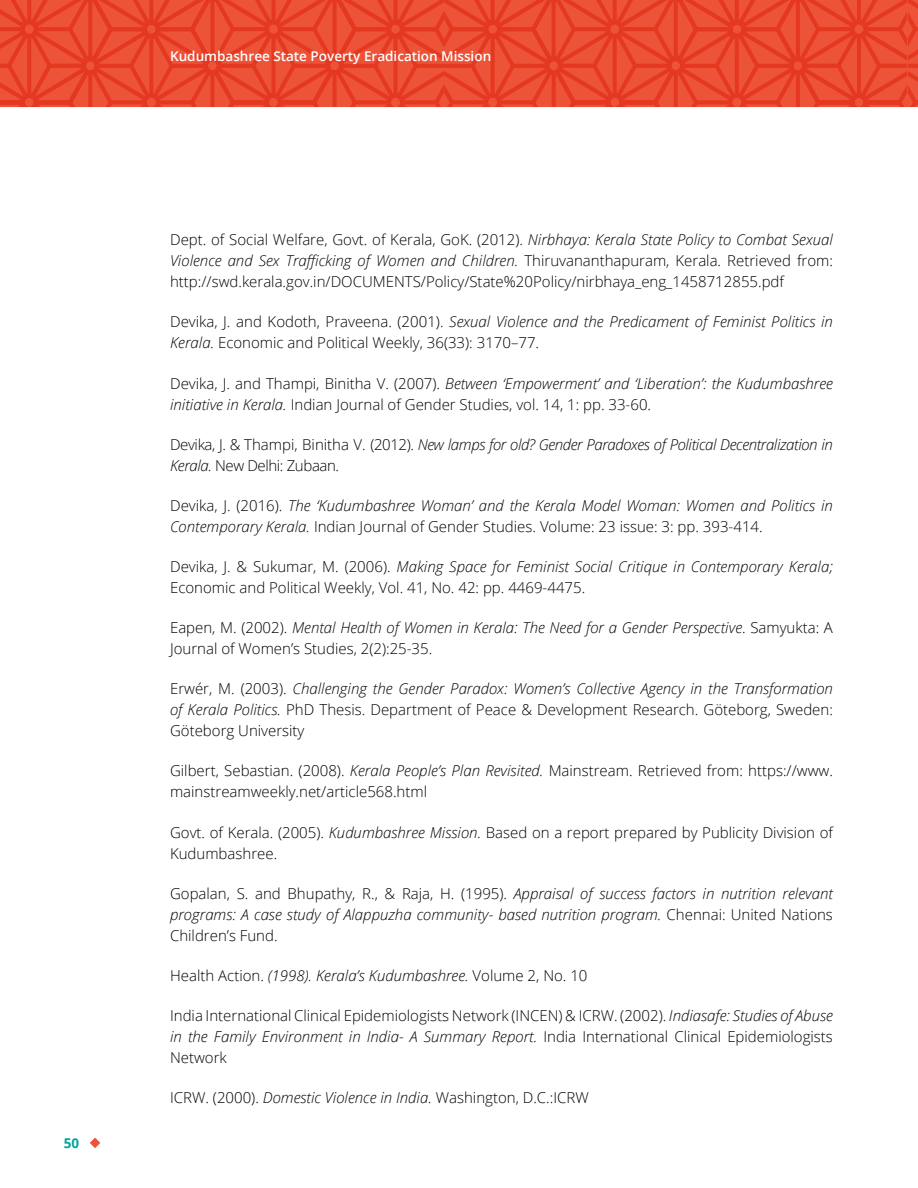
<style>
.page{position:relative;width:918px;height:1188px;background:#fff}
.page>*{position:absolute;margin:0;border:0;box-sizing:border-box;transform-origin:0 0}
.t1{font:300 15px/21px "Open Sans";color:#000}
.t2{font:italic 300 15px/21px "Open Sans";color:#000}
.t3{font:italic 300 15px/21px "Open Sans";letter-spacing:-.025em;color:#000}
.t4{font:600 13.5px "Open Sans";color:#fff}
.t5{font:700 13.5px "Open Sans";color:#00a39d}
.s1{font-style:italic}
.s2{font-style:normal}
</style>
<div class="page">
<svg style="left:0;top:0;width:918px;height:107px;background:#e9482e"></svg>
<svg style="left:90px;top:1138px;width:10px;height:10px"></svg>
<p class="t5" style="left:64px;top:1134px;width:17px">50</p>
<p class="t4" style="left:170px;top:47px;width:323px">Kudumbashree State Poverty Eradication Mission</p>
<p class="t1" style="left:170px;top:229px;width:664px;text-align:justify">Dept. of Social Welfare, Govt. of Kerala, GoK. (2012). <span class="s1">Nirbhaya: Kerala State Policy to Combat Sexual Violence and Sex Trafficking of Women and Children.</span> Thiruvananthapuram, Kerala. Retrieved from: http://swd.kerala.gov.in/DOCUMENTS/Policy/State%20Policy/nirbhaya_eng_1458712855.pdf</p>
<p class="t1" style="left:170px;top:311px;width:664px">Devika, J. and Kodoth, Praveena. (2001). <span class="s1">Sexual Violence and the Predicament of Feminist Politics in<br>Kerala.</span> Economic and Political Weekly, 36(33): 3170–77.</p>
<p class="t1" style="left:170px;top:372px;width:664px">Devika, J. and Thampi, Binitha V. (2007). <span class="s1">Between ‘Empowerment’ and ‘Liberation’: the Kudumbashree initiative in Kerala.</span> Indian Journal of Gender Studies, vol. 14, 1: pp. 33-60.</p>
<p class="t3" style="left:170px;top:433px;width:664px"><span class="s2">Devika, J. &amp; Thampi, Binitha V. (2012).</span> New lamps for old? Gender Paradoxes of Political Decentralization in<br>Kerala. <span class="s2">New Delhi: Zubaan.</span></p>
<p class="t2" style="left:170px;top:494px;width:664px"><span class="s2">Devika, J. (2016).</span> The ‘Kudumbashree Woman’ and the Kerala Model Woman: Women and Politics in<br>Contemporary Kerala. <span class="s2">Indian Journal of Gender Studies. Volume: 23 issue: 3: pp. 393-414.</span></p>
<p class="t1" style="left:170px;top:556px;width:664px">Devika, J. &amp; Sukumar, M. (2006). <span class="s1">Making Space for Feminist Social Critique in Contemporary Kerala;<br></span>Economic and Political Weekly, Vol. 41, No. 42: pp. 4469-4475.</p>
<p class="t1" style="left:170px;top:617px;width:664px">Eapen, M. (2002). <span class="s1">Mental Health of Women in Kerala: The Need for a Gender Perspective</span>. Samyukta: A<br>Journal of Women’s Studies, 2(2):25-35.</p>
<p class="t1" style="left:170px;top:678px;width:664px;text-align:justify">Erwér, M. (2003). <span class="s1">Challenging the Gender Paradox: Women’s Collective Agency in the Transformation of Kerala Politics.</span> PhD Thesis. Department of Peace &amp; Development Research. Göteborg, Sweden:<br>Göteborg University</p>
<p class="t1" style="left:170px;top:760px;width:664px">Gilbert, Sebastian. (2008). <span class="s1">Kerala People’s Plan Revisited.</span> Mainstream. Retrieved from: https://www. mainstreamweekly.net/article568.html</p>
<p class="t1" style="left:170px;top:821px;width:664px">Govt. of Kerala. (2005). <span class="s1">Kudumbashree Mission.</span> Based on a report prepared by Publicity Division of<br>Kudumbashree.</p>
<p class="t2" style="left:170px;top:882px;width:664px;text-align:justify"><span class="s2">Gopalan, S. and Bhupathy, R., &amp; Raja, H. (1995).</span> Appraisal of success factors in nutrition relevant programs: A case study of Alappuzha community- based nutrition program. <span class="s2">Chennai: United Nations Children’s Fund.</span></p>
<p class="t2" style="left:170px;top:964px;width:419px"><span class="s2">Health Action.</span> (1998). Kerala’s Kudumbashree. <span class="s2">Volume 2, No. 10</span></p>
<p class="t1" style="left:170px;top:1005px;width:664px;text-align:justify">India International Clinical Epidemiologists Network (INCEN) &amp; ICRW. (2002). <span class="s1">Indiasafe: Studies of Abuse in the Family Environment in India- A Summary Report.</span> India International Clinical Epidemiologists Network</p>
<p class="t1" style="left:170px;top:1087px;width:420px">ICRW. (2000). <span class="s1">Domestic Violence in India.</span> Washington, D.C.:ICRW</p>
</div>
